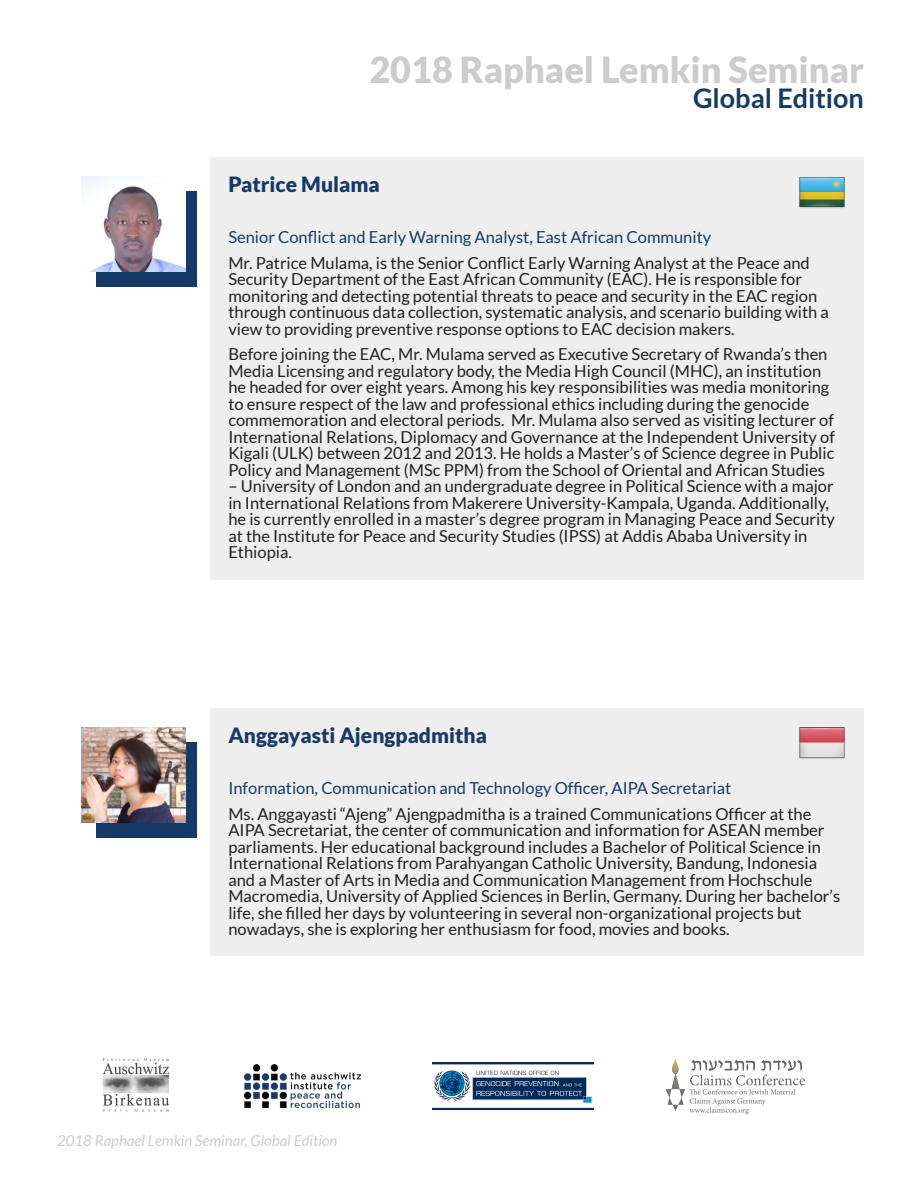
<style>
.page{position:relative;width:918px;height:1188px;background:#fff}
.page>*{position:absolute;margin:0;border:0;box-sizing:border-box;transform-origin:0 0}
.t1{font:900 36px "Lato";color:#ccc}
.t2{font:700 27px "Lato";color:#163a68}
.Participant_Bio{font:900 21px "Lato";color:#163a68}
.Participant_Bio-2{font:16.5px/16.5px "Lato";color:#231f20}
.Participant_Bio-3{font:16.5px "Lato";color:#163a68}
.t3{font:italic 15px "Lato";color:#ccc}
</style>
<div class="page">
<svg style="left:666px;top:1059px;width:139px;height:56px"></svg>
<img style="left:102px;top:1058px;width:67px;height:54px">
<img style="left:244px;top:1064px;width:116px;height:43px">
<img style="left:432px;top:1062px;width:162px;height:48px">
<div style="left:96px;top:192px;width:101px;height:95px;background:#163a68"></div>
<div style="left:210px;top:158px;width:654px;height:56px;background:#eee"></div>
<div style="left:210px;top:212px;width:654px;height:53px;background:#eee"></div>
<div style="left:210px;top:238px;width:654px;height:118px;background:#eee"></div>
<div style="left:210px;top:329px;width:654px;height:251px;background:#eee"></div>
<img style="left:81px;top:177px;width:104px;height:95px">
<img style="left:799px;top:177px;width:46px;height:31px">
<div style="left:96px;top:742px;width:101px;height:95px;background:#163a68"></div>
<div style="left:210px;top:708px;width:654px;height:57px;background:#eee"></div>
<div style="left:210px;top:763px;width:654px;height:52px;background:#eee"></div>
<div style="left:210px;top:788px;width:654px;height:168px;background:#eee"></div>
<img style="left:81px;top:727px;width:104px;height:95px">
<img style="left:799px;top:727px;width:46px;height:32px">
<h1 class="t1" style="left:369px;top:49px;width:496px">2018 Raphael Lemkin Seminar</h1>
<h2 class="t2" style="left:693px;top:83px;width:172px">Global Edition</h2>
<p class="Participant_Bio" style="left:228px;top:172px;width:153px">Patrice Mulama</p>
<p class="Participant_Bio-3" style="left:228px;top:228px;width:484px">Senior Conflict and Early Warning Analyst, East African Community</p>
<p class="Participant_Bio-2" style="left:228px;top:255px;width:602px">Mr. Patrice Mulama, is the Senior Conflict Early Warning Analyst at the Peace and Security Department of the East African Community (EAC). He is responsible for monitoring and detecting potential threats to peace and security in the EAC region through continuous data collection, systematic analysis, and scenario building with a view to providing preventive response options to EAC decision makers.</p>
<p class="Participant_Bio-2" style="left:228px;top:346px;width:608px">Before joining the EAC, Mr. Mulama served as Executive Secretary of Rwanda’s then Media Licensing and regulatory body, the Media High Council (MHC), an institution he headed for over eight years. Among his key responsibilities was media monitoring to ensure respect of the law and professional ethics including during the genocide commemoration and electoral periods. Mr. Mulama also served as visiting lecturer of International Relations, Diplomacy and Governance at the Independent University of Kigali (ULK) between 2012 and 2013. He holds a Master’s of Science degree in Public Policy and Management (MSc PPM) from the School of Oriental and African Studies</p>
<p class="Participant_Bio-2" style="left:228px;top:478px;width:608px">– University of London and an undergraduate degree in Political Science with a major in International Relations from Makerere University-Kampala, Uganda. Additionally, he is currently enrolled in a master’s degree program in Managing Peace and Security at the Institute for Peace and Security Studies (IPSS) at Addis Ababa University in Ethiopia.</p>
<p class="Participant_Bio" style="left:228px;top:723px;width:260px">Anggayasti Ajengpadmitha</p>
<p class="Participant_Bio-3" style="left:228px;top:779px;width:505px">Information, Communication and Technology Officer, AIPA Secretariat</p>
<p class="Participant_Bio-2" style="left:228px;top:805px;width:613px">Ms. Anggayasti “Ajeng” Ajengpadmitha is a trained Communications Officer at the AIPA Secretariat, the center of communication and information for ASEAN member parliaments. Her educational background includes a Bachelor of Political Science in International Relations from Parahyangan Catholic University, Bandung, Indonesia and a Master of Arts in Media and Communication Management from Hochschule Macromedia, University of Applied Sciences in Berlin, Germany. During her bachelor’s life, she filled her days by volunteering in several non-organizational projects but nowadays, she is exploring her enthusiasm for food, movies and books.</p>
<p class="t3" style="left:57px;top:1132px;width:282px">2018 Raphael Lemkin Seminar, Global Edition</p>
</div>
